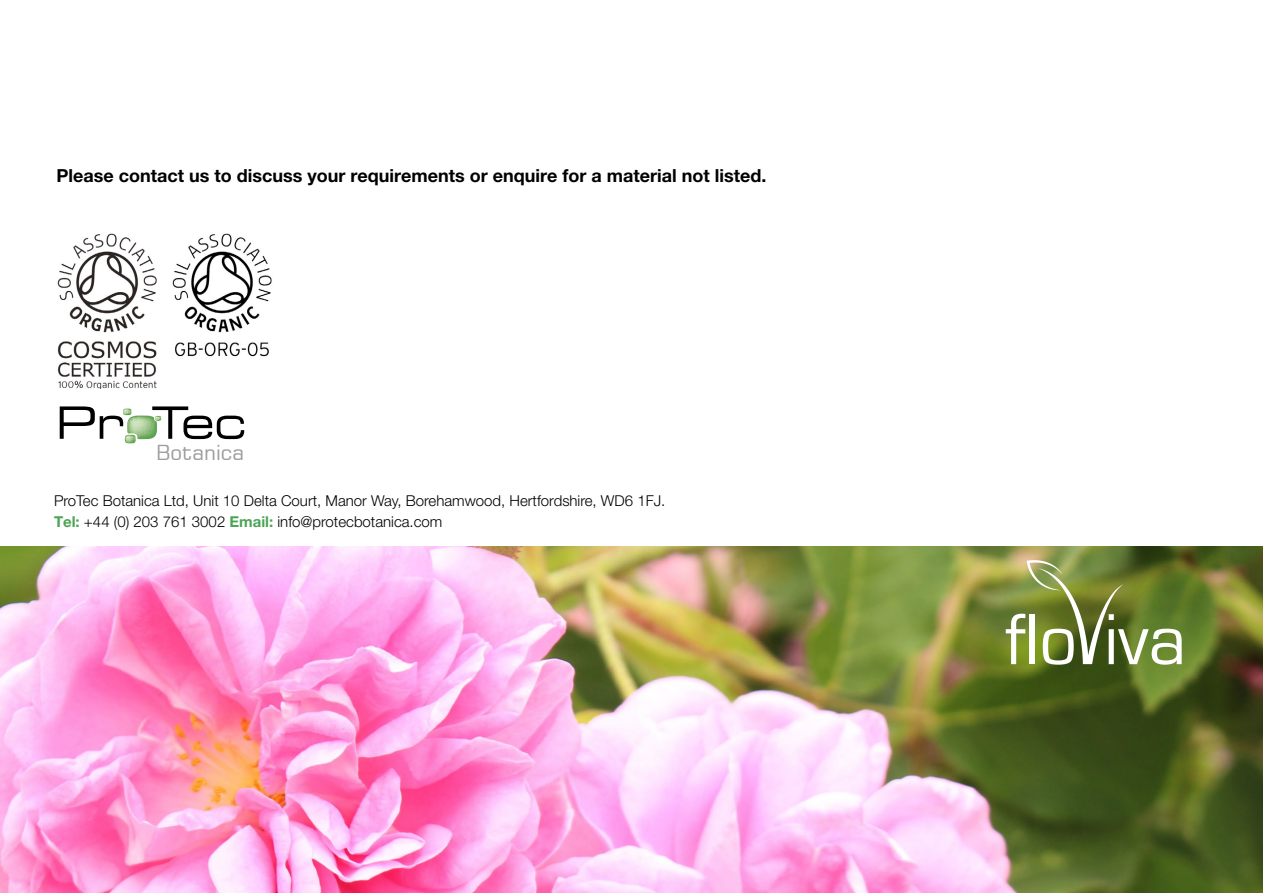
<style>
.page{position:relative;width:1263px;height:893px;background:#fff}
.page>*{position:absolute;margin:0;border:0;box-sizing:border-box;transform-origin:0 0}
.t1{font:75px "Eurostile";color:#fff}
.t2{font:20.7px "Square 721 BT";color:#9d9d9c}
.t3{font:700 18px "Helvetica Neue LT Pro";color:#000}
.t4{font:300 15px/21px "Helvetica Neue LT Pro";color:#000}
.s1{font-weight:700;color:#4ca456}
</style>
<div class="page">
<img style="left:0;top:546px;width:1263px;height:347px">
<svg style="left:1027px;top:560px;width:97px;height:104px;background:#76853d"></svg>
<img style="left:57px;top:233px;width:215px;height:155px">
<svg style="left:60px;top:406px;width:184px;height:37px"></svg>
<p class="t3" style="left:56px;top:164px;width:711px">Please contact us to discuss your requirements or enquire for a material not listed.</p>
<h2 class="t2" style="left:156px;top:439px;width:90px">Botanica</h2>
<p class="t4" style="left:54px;top:490px;width:613px">ProTec Botanica Ltd, Unit 10 Delta Court, Manor Way, Borehamwood, Hertfordshire, WD6 1FJ.<br><span class="s1">Tel:</span> +44 (0) 203 761 3002 <span class="s1">Email:</span> info@protecbotanica.com</p>
<h1 class="t1" style="left:1005px;top:599px;width:183px">flo iva</h1>
</div>
